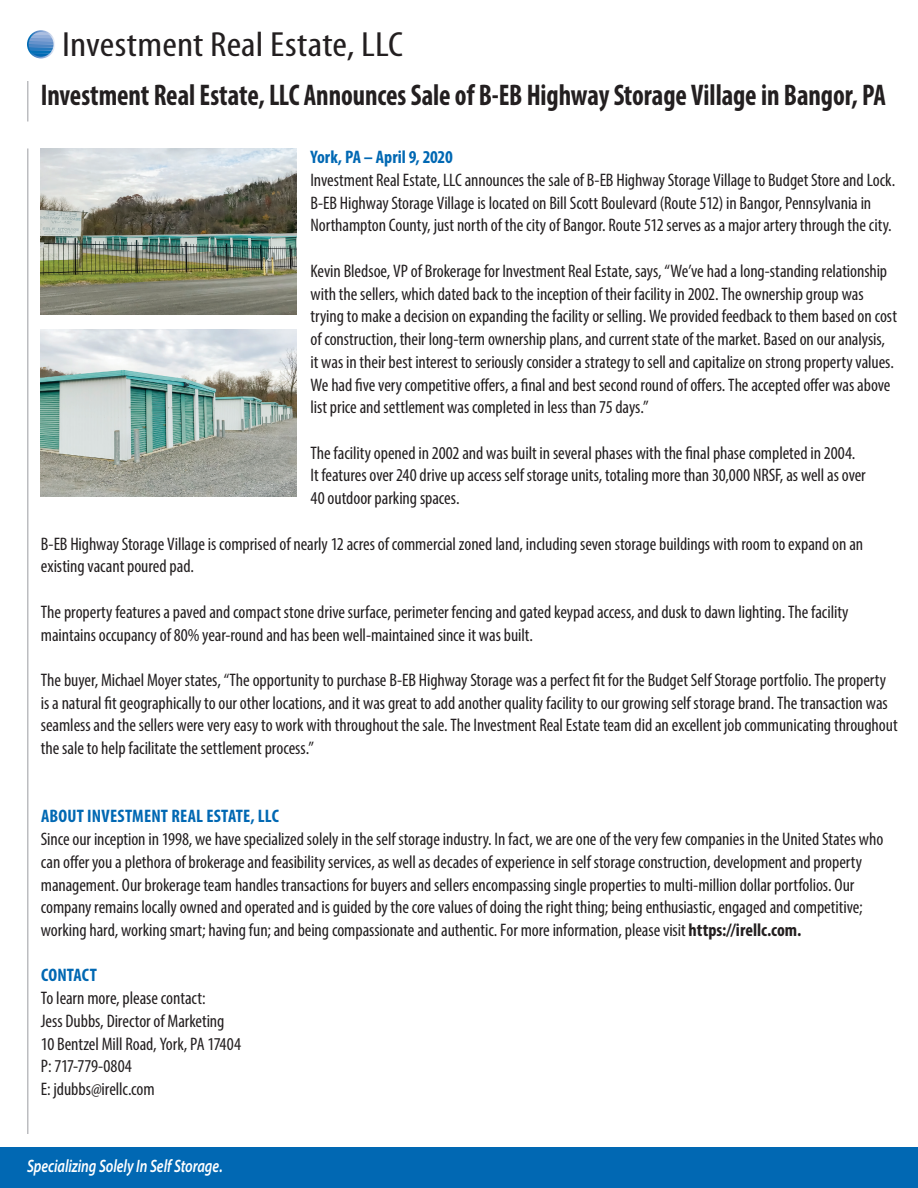
<style>
.page{position:relative;width:918px;height:1188px;background:#fff}
.page>*{position:absolute;margin:0;border:0;box-sizing:border-box;transform-origin:0 0}
.t1{font:condensed 35.1px "Myriad Pro";color:#231f20;scale:1.14 1}
.t2{font:700 condensed 30px "Myriad Pro";letter-spacing:-.005em;color:#231f20;scale:.91 1}
.t3{font:condensed 18.15px/22.6px "Myriad Pro";letter-spacing:-.005em;color:#231f20}
.t4{font:700 condensed 18.15px "Myriad Pro";letter-spacing:.005em;color:#0168b3}
.t5{font:italic 600 18px "Myriad Pro";letter-spacing:-.005em;color:#fff;scale:.78 1}
.s1{font-weight:700}
</style>
<div class="page">
<hr style="left:27px;top:81px;width:1px;height:41px;background:#bcbdc0">
<hr style="left:27px;top:148px;width:1px;height:986px;background:#bcbdc0">
<div style="left:0;top:1148px;width:918px;height:40px;background:#0168b3"></div>
<svg style="left:27px;top:30px;width:28px;height:28px"></svg>
<svg style="left:29px;top:32px;width:25px;height:25px"></svg>
<img style="left:41px;top:148px;width:256px;height:167px">
<img style="left:41px;top:330px;width:256px;height:166px">
<h1 class="t1" style="left:62px;top:26px;width:301px">Investment Real Estate, LLC</h1>
<h2 class="t2" style="left:41px;top:76px;width:930px">Investment Real Estate, LLC Announces Sale of B-EB Highway Storage Village in Bangor, PA</h2>
<p class="t4" style="left:310px;top:146px;width:144px">York, PA – April 9, 2020</p>
<p class="t3" style="left:310px;top:169px;width:586px">Investment Real Estate, LLC announces the sale of B-EB Highway Storage Village to Budget Store and Lock.<br>B-EB Highway Storage Village is located on Bill Scott Boulevard (Route 512) in Bangor, Pennsylvania in<br>Northampton County, just north of the city of Bangor. Route 512 serves as a major artery through the city.</p>
<p class="t3" style="left:310px;top:259px;width:588px">Kevin Bledsoe, VP of Brokerage for Investment Real Estate, says, “We’ve had a long-standing relationship with the sellers, which dated back to the inception of their facility in 2002. The ownership group was trying to make a decision on expanding the facility or selling. We provided feedback to them based on cost of construction, their long-term ownership plans, and current state of the market. Based on our analysis, it was in their best interest to seriously consider a strategy to sell and capitalize on strong property values.<br>We had five very competitive offers, a final and best second round of offers. The accepted offer was above list price and settlement was completed in less than 75 days.”</p>
<p class="t3" style="left:310px;top:441px;width:557px">The facility opened in 2002 and was built in several phases with the final phase completed in 2004.<br>It features over 240 drive up access self storage units, totaling more than 30,000 NRSF, as well as over<br>40 outdoor parking spaces.</p>
<p class="t3" style="left:41px;top:532px;width:824px">B-EB Highway Storage Village is comprised of nearly 12 acres of commercial zoned land, including seven storage buildings with room to expand on an existing vacant poured pad.</p>
<p class="t3" style="left:41px;top:600px;width:809px">The property features a paved and compact stone drive surface, perimeter fencing and gated keypad access, and dusk to dawn lighting. The facility maintains occupancy of 80% year-round and has been well-maintained since it was built.</p>
<p class="t3" style="left:41px;top:668px;width:858px">The buyer, Michael Moyer states, “The opportunity to purchase B-EB Highway Storage was a perfect fit for the Budget Self Storage portfolio. The property is a natural fit geographically to our other locations, and it was great to add another quality facility to our growing self storage brand. The transaction was seamless and the sellers were very easy to work with throughout the sale. The Investment Real Estate team did an excellent job communicating throughout the sale to help facilitate the settlement process.”</p>
<p class="t4" style="left:41px;top:805px;width:239px">ABOUT INVESTMENT REAL ESTATE, LLC</p>
<p class="t3" style="left:41px;top:828px;width:844px">Since our inception in 1998, we have specialized solely in the self storage industry. In fact, we are one of the very few companies in the United States who can offer you a plethora of brokerage and feasibility services, as well as decades of experience in self storage construction, development and property management. Our brokerage team handles transactions for buyers and sellers encompassing single properties to multi-million dollar portfolios. Our company remains locally owned and operated and is guided by the core values of doing the right thing; being enthusiastic, engaged and competitive; working hard, working smart; having fun; and being compassionate and authentic. For more information, please visit <span class="s1">https://irellc.com.</span></p>
<p class="t4" style="left:41px;top:964px;width:57px">CONTACT</p>
<p class="t3" style="left:41px;top:987px;width:202px">To learn more, please contact:<br>Jess Dubbs, Director of Marketing<br>10 Bentzel Mill Road, York, PA 17404<br>P: 717-779-0804<br>E: jdubbs@irellc.com</p>
<p class="t5" style="left:27px;top:1155px;width:252px">Specializing Solely In Self Storage.</p>
</div>
